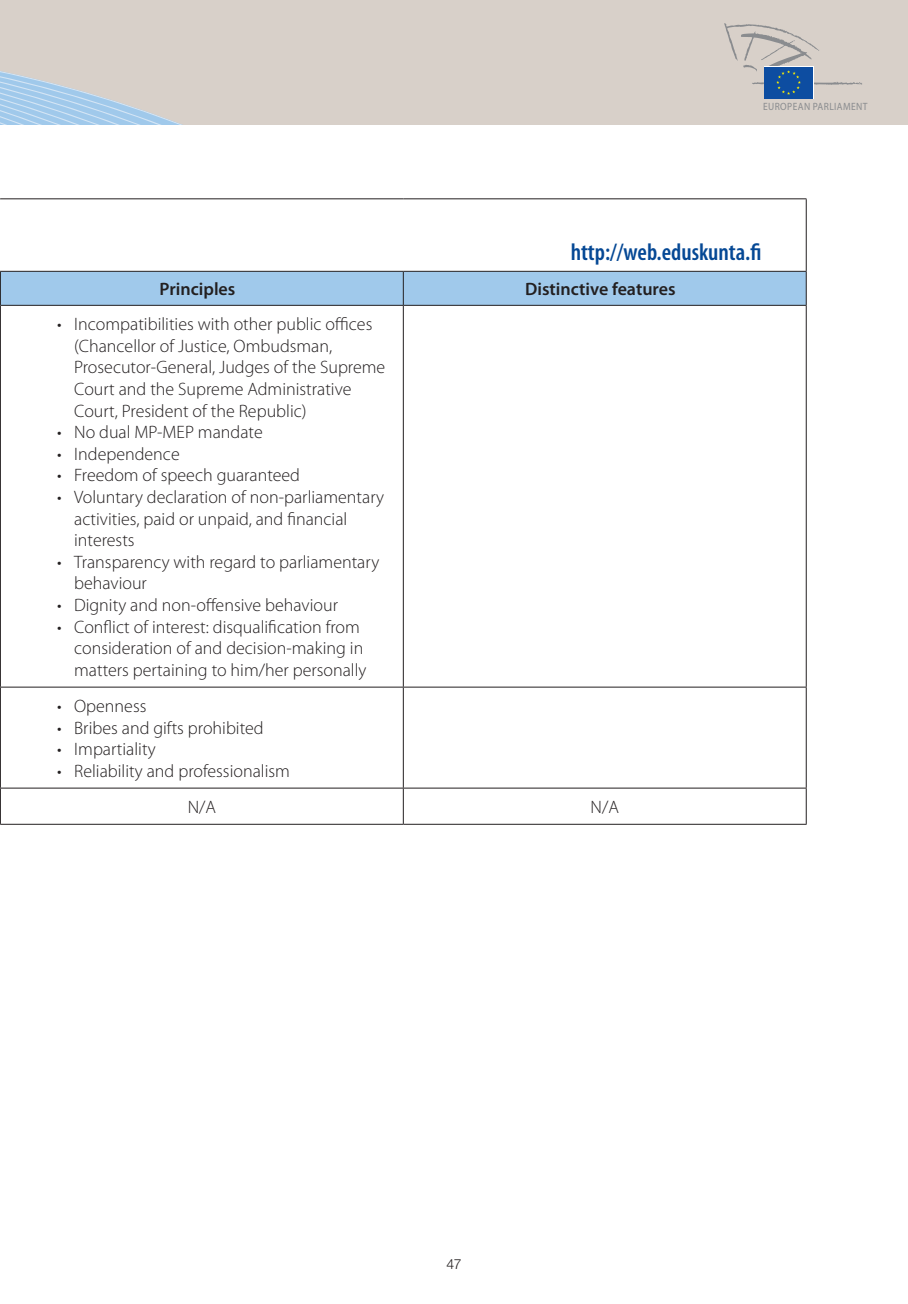
<style>
.page{position:relative;width:908px;height:1304px;background:#fff}
.page>*{position:absolute;margin:0;border:0;box-sizing:border-box;transform-origin:0 0}
.t1{font:600 condensed 24px "Myriad Pro";color:#054895}
.t2{font:300 18px/21.6px "Myriad Pro";color:#231f20}
.t3{font:600 18px "Myriad Pro";color:#231f20}
.t4{font:300 14px "Helvetica Neue LT Std";color:#231f20}
.t5{font:10.6px "Myriad Pro";letter-spacing:.045em;color:#8a8c8f;scale:.9 1}
</style>
<div class="page">
<div style="left:0;top:0;width:907px;height:125px;background:#d8d0c9"></div>
<svg style="left:763px;top:95px;width:49px;height:4px"></svg>
<div style="left:764px;top:67px;width:48px;height:31px;background:#0d4da1"></div>
<svg style="left:723px;top:23px;width:139px;height:72px;background:#b7b9be"></svg>
<hr style="left:805px;top:199px;width:1px;height:72px;background:#231f20">
<hr style="left:0;top:198px;width:403px;height:1px;background:#231f20">
<hr style="left:403px;top:198px;width:403px;height:1px;background:#231f20">
<hr style="left:403px;top:271px;width:403px;height:1px;background:#231f20">
<hr style="left:805px;top:272px;width:1px;height:33px;background:#231f20">
<div style="left:0;top:271px;width:805px;height:34px;background:#a0c9eb"></div>
<hr style="left:0;top:305px;width:403px;height:1px;background:#231f20">
<hr style="left:0;top:306px;width:1px;height:381px;background:#231f20">
<hr style="left:403px;top:305px;width:403px;height:1px;background:#231f20">
<hr style="left:403px;top:306px;width:1px;height:381px;background:#231f20">
<hr style="left:805px;top:306px;width:1px;height:381px;background:#231f20">
<hr style="left:0;top:687px;width:403px;height:1px;background:#231f20">
<hr style="left:0;top:687px;width:1px;height:101px;background:#231f20">
<hr style="left:403px;top:687px;width:403px;height:1px;background:#231f20">
<hr style="left:403px;top:687px;width:1px;height:101px;background:#231f20">
<hr style="left:805px;top:687px;width:1px;height:101px;background:#231f20">
<hr style="left:0;top:788px;width:403px;height:1px;background:#231f20">
<hr style="left:0;top:788px;width:1px;height:36px;background:#231f20">
<hr style="left:403px;top:788px;width:403px;height:1px;background:#231f20">
<hr style="left:403px;top:788px;width:1px;height:36px;background:#231f20">
<hr style="left:805px;top:788px;width:1px;height:36px;background:#231f20">
<hr style="left:0;top:824px;width:403px;height:1px;background:#231f20">
<hr style="left:403px;top:824px;width:403px;height:1px;background:#231f20">
<p class="t5" style="left:762px;top:101px;width:118px">EUROPEAN PARLIAMENT</p>
<h1 class="t1" style="left:570px;top:239px;width:192px">http://web.eduskunta.fi</h1>
<p class="t3" style="left:159px;top:279px;width:77px">Principles</p>
<p class="t3" style="left:525px;top:279px;width:152px">Distinctive features</p>
<p class="t2" style="left:74px;top:314px;width:312px;text-indent:-17px">• Incompatibilities with other public offices (Chancellor of Justice, Ombudsman, Prosecutor-General, Judges of the Supreme Court and the Supreme Administrative Court, President of the Republic)</p>
<p class="t2" style="left:57px;top:422px;width:207px">• No dual MP-MEP mandate</p>
<p class="t2" style="left:57px;top:443px;width:124px">• Independence</p>
<p class="t2" style="left:57px;top:465px;width:244px">• Freedom of speech guaranteed</p>
<p class="t2" style="left:74px;top:486px;width:311px;text-indent:-17px">• Voluntary declaration of non-parliamentary activities, paid or unpaid, and financial interests</p>
<p class="t2" style="left:74px;top:551px;width:306px;text-indent:-17px">• Transparency with regard to parliamentary behaviour</p>
<p class="t2" style="left:57px;top:594px;width:282px">• Dignity and non-offensive behaviour</p>
<p class="t2" style="left:74px;top:616px;width:294px;text-indent:-17px">• Conflict of interest: disqualification from consideration of and decision-making in matters pertaining to him/her personally</p>
<p class="t2" style="left:57px;top:695px;width:91px">• Openness</p>
<p class="t2" style="left:57px;top:717px;width:208px">• Bribes and gifts prohibited</p>
<p class="t2" style="left:57px;top:739px;width:100px">• Impartiality</p>
<p class="t2" style="left:187px;top:753px;width:104px;line-height:36.2px;text-indent:-130px">• Reliability and professionalism<br>N/A</p>
<p class="t2" style="left:590px;top:796px;width:29px">N/A</p>
<p class="t4" style="left:446px;top:1255px;width:17px">47</p>
</div>
